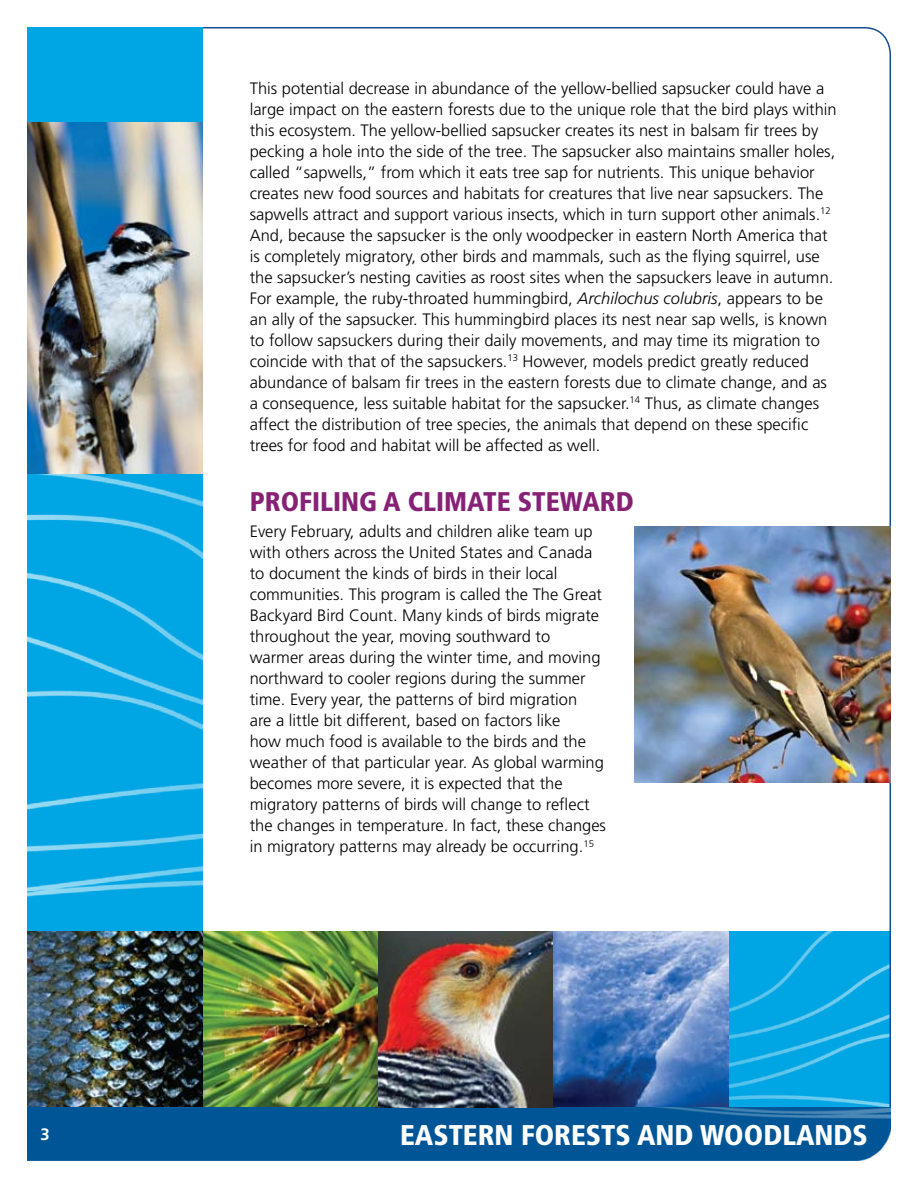
<style>
.page{position:relative;width:918px;height:1188px;background:#fff}
.page>*{position:absolute;margin:0;border:0;box-sizing:border-box;transform-origin:0 0}
.List_Paragraph{font:900 condensed 28.5px "Frutiger";color:#fff}
.Subhead_level_1{font:900 condensed 27px "Frutiger";color:#862175}
.Body{font:300 16.5px/21px "Frutiger";color:#000}
.Body-2{font:700 16.5px "Frutiger";color:#fff}
.s1{font-style:italic}
</style>
<div class="page">
<img style="left:729px;top:932px;width:159px;height:175px">
<img style="left:27px;top:27px;width:175px;height:905px">
<div style="left:27px;top:1107px;width:864px;height:54px;background:#005596"></div>
<img style="left:378px;top:932px;width:176px;height:175px">
<img style="left:554px;top:932px;width:175px;height:175px">
<img style="left:27px;top:932px;width:351px;height:175px">
<img style="left:27px;top:123px;width:175px;height:351px">
<img style="left:634px;top:526px;width:257px;height:257px">
<p class="Body" style="left:250px;top:78px;width:589px">This potential decrease in abundance of the yellow-bellied sapsucker could have a large impact on the eastern forests due to the unique role that the bird plays within this ecosystem. The yellow-bellied sapsucker creates its nest in balsam fir trees by pecking a hole into the side of the tree. The sapsucker also maintains smaller holes, called “sapwells,” from which it eats tree sap for nutrients. This unique behavior creates new food sources and habitats for creatures that live near sapsuckers. The sapwells attract and support various insects, which in turn support other animals.<sup>12<br></sup>And, because the sapsucker is the only woodpecker in eastern North America that is completely migratory, other birds and mammals, such as the flying squirrel, use the sapsucker’s nesting cavities as roost sites when the sapsuckers leave in autumn.<br>For example, the ruby-throated hummingbird, <span class="s1">Archilochus colubris</span>, appears to be an ally of the sapsucker. This hummingbird places its nest near sap wells, is known to follow sapsuckers during their daily movements, and may time its migration to coincide with that of the sapsuckers.<sup>13</sup> However, models predict greatly reduced abundance of balsam fir trees in the eastern forests due to climate change, and as a consequence, less suitable habitat for the sapsucker.<sup>14</sup> Thus, as climate changes affect the distribution of tree species, the animals that depend on these specific trees for food and habitat will be affected as well.</p>
<p class="Subhead_level_1" style="left:250px;top:485px;width:386px">PROFILING A CLIMATE STEWARD</p>
<p class="Body" style="left:250px;top:521px;width:358px">Every February, adults and children alike team up with others across the United States and Canada to document the kinds of birds in their local communities. This program is called the The Great Backyard Bird Count. Many kinds of birds migrate throughout the year, moving southward to warmer areas during the winter time, and moving northward to cooler regions during the summer time. Every year, the patterns of bird migration<br>are a little bit different, based on factors like<br>how much food is available to the birds and the weather of that particular year. As global warming becomes more severe, it is expected that the migratory patterns of birds will change to reflect the changes in temperature. In fact, these changes in migratory patterns may already be occurring.<sup>15</sup></p>
<p class="Body-2" style="left:40px;top:1125px;width:11px">3</p>
<p class="List_Paragraph" style="left:400px;top:1118px;width:469px">EASTERN FORESTS AND WOODLANDS</p>
</div>
